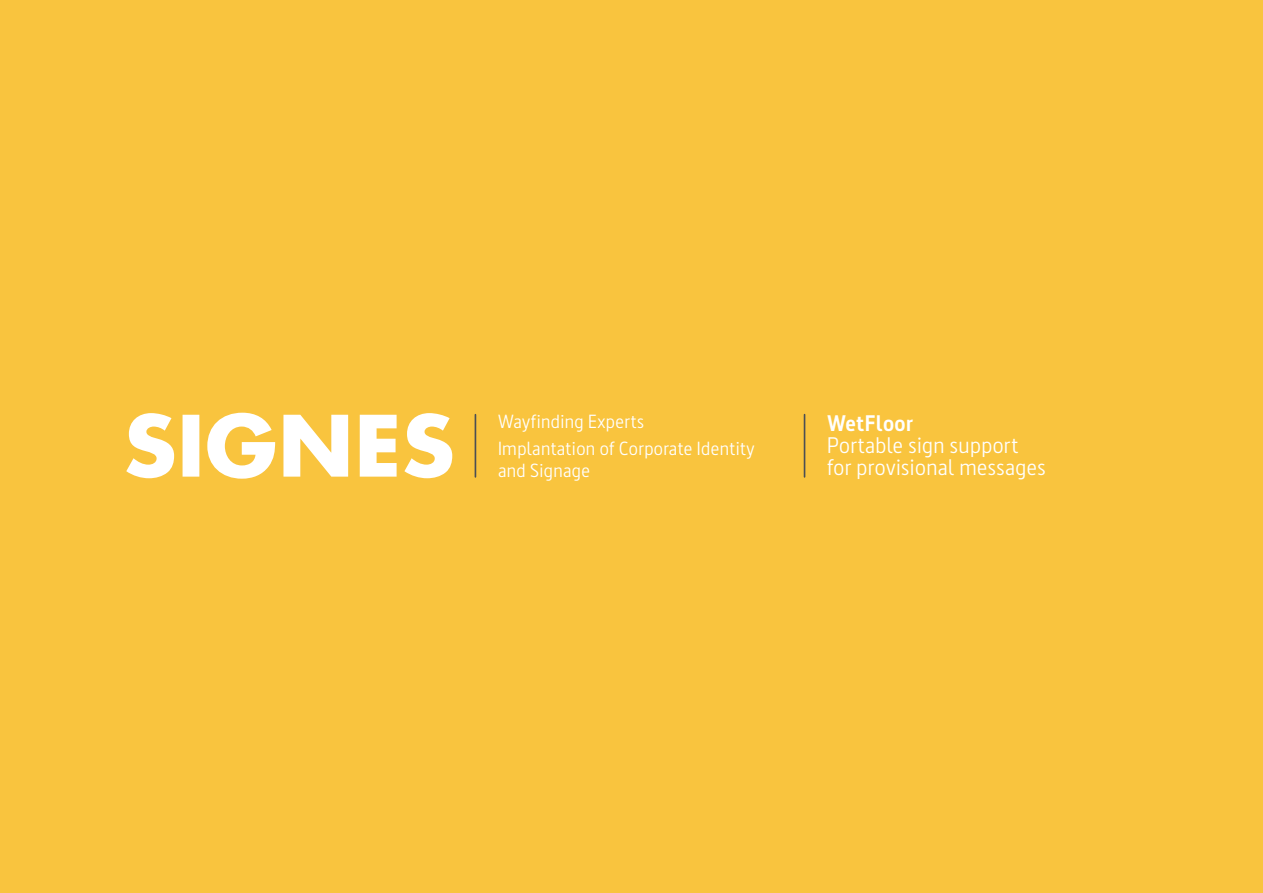
<style>
.page{position:relative;width:1263px;height:893px;background:#f9c43e}
.page>*{position:absolute;margin:0;border:0;box-sizing:border-box;transform-origin:0 0}
.t1{font:22.5px/22.2px "Dsignes";letter-spacing:.02em;color:#fff}
.t2{font:700 22.5px "Dsignes";letter-spacing:.02em;color:#fff}
.t3{font:19.05px/26.7px "Dsignes";letter-spacing:.02em;color:#fff}
</style>
<div class="page">
<svg style="left:126px;top:413px;width:326px;height:66px"></svg>
<hr style="left:475px;top:415px;width:1px;height:62px;background:#4b4f54">
<hr style="left:804px;top:415px;width:1px;height:62px;background:#4b4f54">
<p class="t3" style="left:498px;top:408px;width:258px">Wayfinding Experts<br>Implantation of Corporate Identity</p>
<p class="t3" style="left:498px;top:457px;width:94px">and Signage</p>
<p class="t2" style="left:827px;top:410px;width:88px">WetFloor</p>
<p class="t1" style="left:827px;top:433px;width:220px">Portable sign support for provisional messages</p>
</div>
